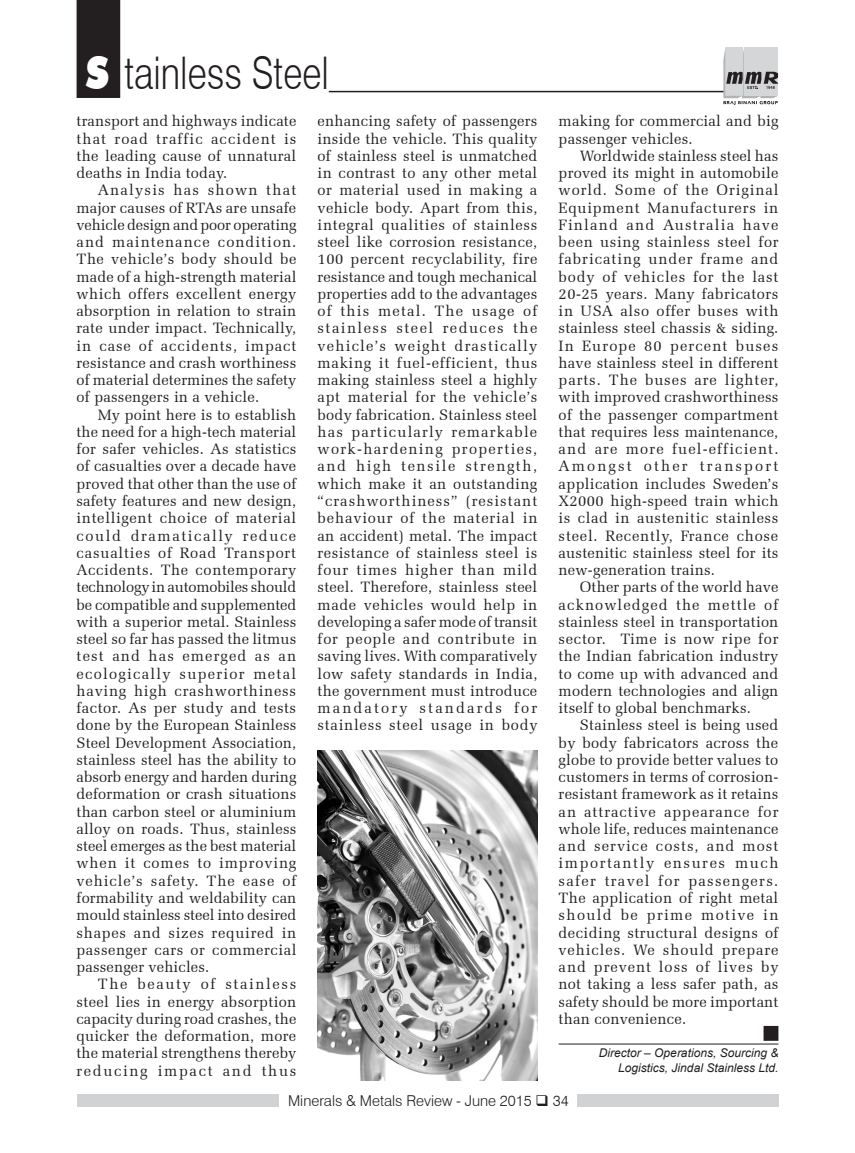
<style>
.page{position:relative;width:855px;height:1153px;background:#fff}
.page>*{position:absolute;margin:0;border:0;box-sizing:border-box;transform-origin:0 0}
.t1{font:300 45px "Swiss 721 BT";color:#231f20;scale:.8 1}
.Matter{font:15px/17.2px "Zapf Elliptical 711 BT";letter-spacing:.015em;color:#231f20;text-align:justify}
.t2{font:300 15px "Swiss 721 BT";color:#231f20}
.Authro_Dis{font:italic 12px/15px "Arial";color:#231f20;text-align:right}
.s1{font-family:"Futura BT";font-weight:900;color:#fff}
</style>
<div class="page">
<div style="left:77px;top:1px;width:42px;height:96px;background:#231f20"></div>
<div style="left:77px;top:0;width:43px;height:98px;border:2px solid #231f20"></div>
<hr style="left:329px;top:91px;width:395px;height:1px;background:#231f20">
<svg style="left:723px;top:48px;width:55px;height:57px;background:#b9b9bb"></svg>
<div style="left:77px;top:1094px;width:701px;height:13px;background:#d1d2d4"></div>
<div style="left:279px;top:1093px;width:298px;height:15px;background:#fff"></div>
<div style="left:764px;top:1026px;width:13px;height:13px;background:#231f20"></div>
<div style="left:763px;top:1025px;width:15px;height:15px;border:2px solid #231f20"></div>
<hr style="left:558px;top:1043px;width:220px;height:1px;background:#231f20">
<img style="left:317px;top:750px;width:220px;height:330px">
<h1 class="t1" style="left:86px;top:46px;width:305px"><span class="s1">S</span> tainless Steel</h1>
<p class="Matter" style="left:77px;top:112px;width:221px">transport and highways indicate that road traffic accident is the leading cause of unnatural deaths in India today.</p>
<p class="Matter" style="left:77px;top:181px;width:221px;text-indent:21px">Analysis has shown that major causes of RTAs are unsafe vehicle design and poor operating and maintenance condition.<br>The vehicle’s body should be made of a high-strength material which offers excellent energy absorption in relation to strain rate under impact. Technically, in case of accidents, impact resistance and crash worthiness of material determines the safety of passengers in a vehicle.</p>
<p class="Matter" style="left:77px;top:406px;width:221px;text-indent:21px">My point here is to establish the need for a high-tech material for safer vehicles. As statistics of casualties over a decade have proved that other than the use of safety features and new design, intelligent choice of material could dramatically reduce casualties of Road Transport Accidents. The contemporary technology in automobiles should be compatible and supplemented with a superior metal. Stainless steel so far has passed the litmus test and has emerged as an ecologically superior metal having high crashworthiness factor. As per study and tests done by the European Stainless Steel Development Association, stainless steel has the ability to absorb energy and harden during deformation or crash situations than carbon steel or aluminium alloy on roads. Thus, stainless steel emerges as the best material when it comes to improving vehicle’s safety. The ease of formability and weldability can mould stainless steel into desired shapes and sizes required in passenger cars or commercial passenger vehicles.</p>
<p class="Matter" style="left:77px;top:975px;width:221px;text-indent:21px">The beauty of stainless steel lies in energy absorption capacity during road crashes, the quicker the deformation, more the material strengthens thereby reducing impact and thus</p>
<p class="Matter" style="left:317px;top:112px;width:221px">enhancing safety of passengers inside the vehicle. This quality of stainless steel is unmatched in contrast to any other metal or material used in making a vehicle body. Apart from this, integral qualities of stainless steel like corrosion resistance, 100 percent recyclability, fire resistance and tough mechanical properties add to the advantages of this metal. The usage of stainless steel reduces the vehicle’s weight drastically making it fuel-efficient, thus making stainless steel a highly apt material for the vehicle’s body fabrication. Stainless steel has particularly remarkable work-hardening properties, and high tensile strength, which make it an outstanding “crashworthiness” (resistant behaviour of the material in an accident) metal. The impact resistance of stainless steel is four times higher than mild steel. Therefore, stainless steel made vehicles would help in developing a safer mode of transit for people and contribute in saving lives. With comparatively low safety standards in India, the government must introduce mandatory standards for stainless steel usage in body</p>
<p class="Matter" style="left:558px;top:112px;width:221px">making for commercial and big passenger vehicles.</p>
<p class="Matter" style="left:558px;top:147px;width:221px;text-indent:21px">Worldwide stainless steel has proved its might in automobile world. Some of the Original Equipment Manufacturers in Finland and Australia have been using stainless steel for fabricating under frame and body of vehicles for the last 20-25 years. Many fabricators in USA also offer buses with stainless steel chassis &amp; siding.<br>In Europe 80 percent buses have stainless steel in different parts. The buses are lighter, with improved crashworthiness of the passenger compartment that requires less maintenance, and are more fuel-efficient.<br>Amongst other transport application includes Sweden’s X2000 high-speed train which is clad in austenitic stainless steel. Recently, France chose austenitic stainless steel for its new-generation trains.</p>
<p class="Matter" style="left:558px;top:578px;width:221px;text-indent:21px">Other parts of the world have acknowledged the mettle of stainless steel in transportation sector. Time is now ripe for the Indian fabrication industry to come up with advanced and modern technologies and align itself to global benchmarks.</p>
<p class="Matter" style="left:558px;top:716px;width:221px;text-indent:21px">Stainless steel is being used by body fabricators across the globe to provide better values to customers in terms of corrosion&shy;resistant framework as it retains an attractive appearance for whole life, reduces maintenance and service costs, and most importantly ensures much safer travel for passengers.<br>The application of right metal should be prime motive in deciding structural designs of vehicles. We should prepare and prevent loss of lives by not taking a less safer path, as safety should be more important than convenience.</p>
<p class="Authro_Dis" style="left:599px;top:1045px;width:181px">Director – Operations, Sourcing &amp;<br>Logistics, Jindal Stainless Ltd.</p>
<p class="t2" style="left:288px;top:1090px;width:282px">Minerals &amp; Metals Review - June 2015 ❑ 34</p>
</div>
